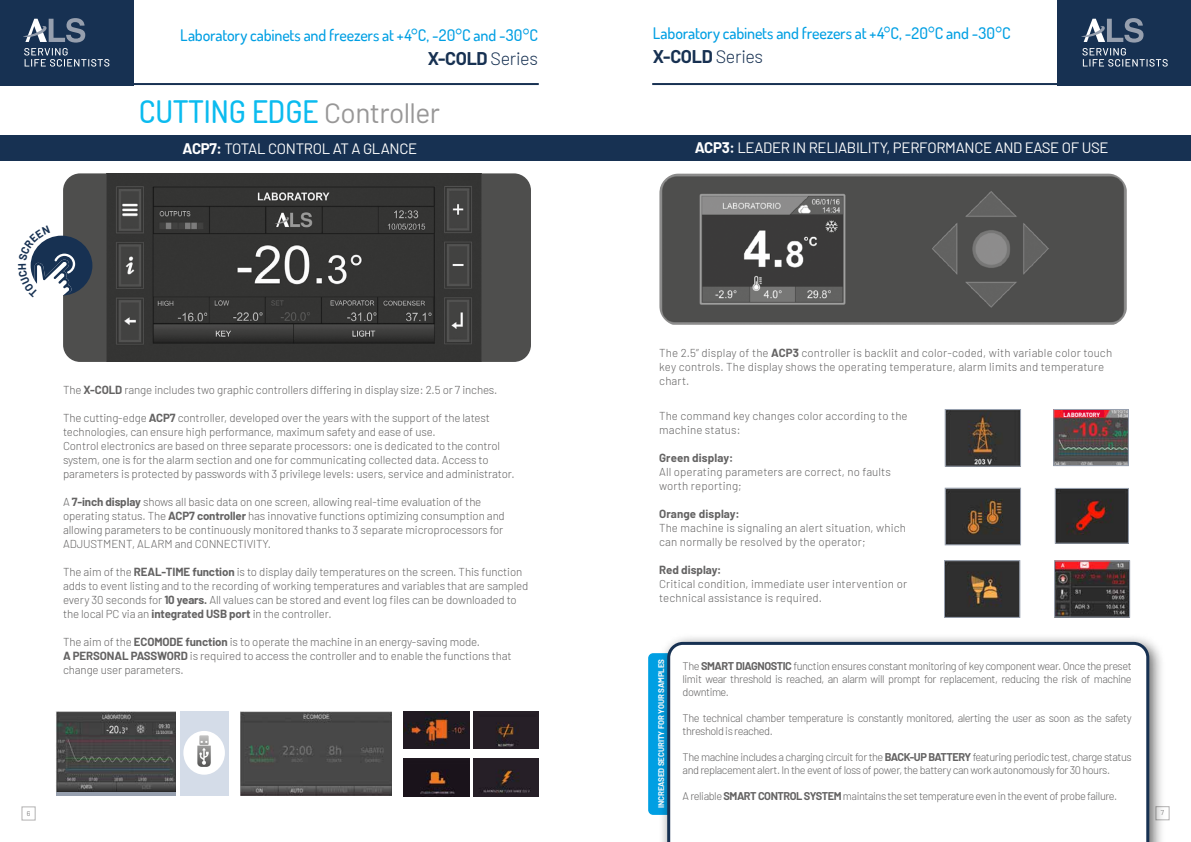
<style>
.page{position:relative;width:1191px;height:842px;background:#fff}
.page>*{position:absolute;margin:0;border:0;box-sizing:border-box;transform-origin:0 0}
.t1{font:500 31px "Dosis";color:#0bbbef}
.t2{font:700 18px "Barlow";letter-spacing:-.02em;color:#173152}
.t3{font:500 16px "Dosis";letter-spacing:-.01em;color:#009fe3}
.t4{font:15px "Barlow";letter-spacing:-.02em;color:#fff}
.t5{font:300 11.5px/14px "Barlow";letter-spacing:-.01em;color:#646363}
.t6{font:300 11.5px/14px "Barlow";letter-spacing:.01em;color:#646363}
.t7{font:700 11.5px "Barlow";letter-spacing:.01em;color:#646363}
.t8{font:300 11px/13px "Barlow";letter-spacing:-.04em;color:#646363}
.t9{font:700 8px "Barlow";letter-spacing:-.01em;color:#fff}
.t10{font:300 7px "Barlow";color:#646363}
.t11{font:700 6px "Barlow";color:#fff}
.s1{font-weight:300}
.s2{font-family:"Barlow";font-weight:400;font-size:28px;color:#989797}
.s3{font-weight:700}
</style>
<div class="page">
<div style="left:21px;top:806px;width:15px;height:14px;border:1px solid #b3b2b2"></div>
<div style="left:1155px;top:806px;width:14px;height:14px;border:1px solid #b3b2b2"></div>
<div style="left:0;top:135px;width:595px;height:26px;background:#173152"></div>
<hr style="left:128px;top:83px;width:411px;height:2px;background:#173152">
<div style="left:0;top:0;width:133px;height:85px;background:#173152"></div>
<div style="left:1057px;top:0;width:134px;height:85px;background:#173152"></div>
<hr style="left:652px;top:83px;width:410px;height:2px;background:#173152">
<img style="left:240px;top:711px;width:151px;height:85px">
<img style="left:473px;top:711px;width:66px;height:37px">
<img style="left:403px;top:711px;width:67px;height:37px">
<img style="left:403px;top:758px;width:67px;height:38px">
<img style="left:473px;top:758px;width:66px;height:38px">
<div style="left:56px;top:711px;width:120px;height:85px;background:#969fae"></div>
<img style="left:56px;top:711px;width:120px;height:81px">
<div style="left:180px;top:711px;width:49px;height:85px;background:#d4dce8"></div>
<div style="left:183px;top:731px;width:42px;height:44px;background:#fff;border-radius:50%"></div>
<img style="left:189px;top:734px;width:33px;height:33px">
<div style="left:596px;top:135px;width:595px;height:26px;background:#173152"></div>
<div style="left:648px;top:653px;width:35px;height:162px;background:#009fe3;border-radius:5px"></div>
<div style="left:659px;top:633px;width:506px;height:209px;background:#000;opacity:.6"></div>
<svg style="left:667px;top:642px;width:482px;height:200px"></svg>
<img style="left:659px;top:173px;width:468px;height:152px">
<img style="left:1055px;top:411px;width:71px;height:53px">
<div style="left:1053px;top:409px;width:75px;height:57px;border:1px solid #969fae"></div>
<div style="left:1063px;top:411px;width:40px;height:6px;background:#e4032e"></div>
<img style="left:1056px;top:562px;width:72px;height:54px">
<div style="left:1054px;top:560px;width:76px;height:58px;border:1px solid #969fae"></div>
<img style="left:946px;top:411px;width:73px;height:54px">
<div style="left:944px;top:409px;width:77px;height:58px;border:1px solid #969fae"></div>
<img style="left:946px;top:490px;width:73px;height:53px">
<div style="left:944px;top:488px;width:77px;height:57px;border:1px solid #969fae"></div>
<img style="left:946px;top:562px;width:72px;height:54px">
<div style="left:944px;top:560px;width:76px;height:58px;border:1px solid #969fae"></div>
<img style="left:1056px;top:490px;width:70px;height:52px">
<div style="left:1054px;top:488px;width:74px;height:56px;border:1px solid #969fae"></div>
<div style="left:63px;top:173px;width:468px;height:189px;background:#4e4e4d;border-radius:17px"></div>
<img style="left:106px;top:173px;width:375px;height:189px">
<svg style="left:1081px;top:18px;width:86px;height:49px"></svg>
<svg style="left:23px;top:18px;width:86px;height:49px"></svg>
<svg style="left:30px;top:226px;width:62px;height:71px"></svg>
<h3 class="t3" style="left:180px;top:24px;width:359px">Laboratory cabinets and freezers at +4°C, -20°C and -30°C</h3>
<h2 class="t2" style="left:428px;top:47px;width:112px">X-COLD <span class="s1">Series</span></h2>
<h1 class="t1" style="left:139px;top:91px;width:302px">CUTTING EDGE <span class="s2">Controller</span></h1>
<h3 class="t3" style="left:653px;top:23px;width:359px">Laboratory cabinets and freezers at +4°C, -20°C and -30°C</h3>
<h2 class="t2" style="left:653px;top:45px;width:112px">X-COLD <span class="s1">Series</span></h2>
<h3 class="t4" style="left:182px;top:139px;width:236px"><span class="s3">ACP7:</span> TOTAL CONTROL AT A GLANCE</h3>
<h3 class="t4" style="left:695px;top:138px;width:415px"><span class="s3">ACP3:</span> LEADER IN RELIABILITY, PERFORMANCE AND EASE OF USE</h3>
<p class="t5" style="left:63px;top:382px;width:436px">The <span class="s3">X-COLD</span> range includes two graphic controllers differing in display size: 2.5 or 7 inches.</p>
<p class="t5" style="left:63px;top:410px;width:453px">The cutting-edge <span class="s3">ACP7</span> controller, developed over the years with the support of the latest technologies, can ensure high performance, maximum safety and ease of use.<br>Control electronics are based on three separate processors: one is dedicated to the control system, one is for the alarm section and one for communicating collected data. Access to parameters is protected by passwords with 3 privilege levels: users, service and administrator.</p>
<p class="t5" style="left:63px;top:494px;width:443px">A <span class="s3">7-inch display</span> shows all basic data on one screen, allowing real-time evaluation of the operating status. The <span class="s3">ACP7 controller</span> has innovative functions optimizing consumption and allowing parameters to be continuously monitored thanks to 3 separate microprocessors for ADJUSTMENT, ALARM and CONNECTIVITY.</p>
<p class="t5" style="left:63px;top:564px;width:467px">The aim of the <span class="s3">REAL-TIME function</span> is to display daily temperatures on the screen. This function adds to event listing and to the recording of working temperatures and variables that are sampled every 30 seconds for <span class="s3">10 years.</span> All values can be stored and event log files can be downloaded to the local PC via an <span class="s3">integrated USB port</span> in the controller.</p>
<p class="t5" style="left:63px;top:634px;width:450px">The aim of the <span class="s3">ECOMODE function</span> is to operate the machine in an energy-saving mode.<br><span class="s3">A PERSONAL PASSWORD</span> is required to access the controller and to enable the functions that change user parameters.</p>
<p class="t6" style="left:659px;top:345px;width:454px">The 2.5” display of the <span class="s3">ACP3</span> controller is backlit and color-coded, with variable color touch key controls. The display shows the operating temperature, alarm limits and temperature chart.</p>
<p class="t11" style="left:1063px;top:411px;width:38px">LABORATORY</p>
<p class="t6" style="left:659px;top:409px;width:250px">The command key changes color according to the machine status:</p>
<p class="t7" style="left:659px;top:451px;width:76px">Green display:</p>
<p class="t6" style="left:659px;top:465px;width:233px">All operating parameters are correct, no faults worth reporting;</p>
<p class="t7" style="left:659px;top:507px;width:82px">Orange display:</p>
<p class="t6" style="left:659px;top:521px;width:248px">The machine is signaling an alert situation, which can normally be resolved by the operator;</p>
<p class="t7" style="left:659px;top:563px;width:64px">Red display:</p>
<p class="t6" style="left:659px;top:577px;width:249px">Critical condition, immediate user intervention or technical assistance is required.</p>
<p class="t9" style="left:656px;top:808px;width:151px;rotate:-90deg">INCREASED SECURITY FOR YOUR SAMPLES</p>
<p class="t8" style="left:682px;top:659px;width:451px;text-align:justify">The <span class="s3">SMART DIAGNOSTIC</span> function ensures constant monitoring of key component wear. Once the preset limit wear threshold is reached, an alarm will prompt for replacement, reducing the risk of machine downtime.</p>
<p class="t8" style="left:682px;top:711px;width:450px">The technical chamber temperature is constantly monitored, alerting the user as soon as the safety threshold is reached.</p>
<p class="t8" style="left:682px;top:750px;width:451px">The machine includes a charging circuit for the <span class="s3">BACK-UP BATTERY</span> featuring periodic test, charge status and replacement alert. In the event of loss of power, the battery can work autonomously for 30 hours.</p>
<p class="t8" style="left:682px;top:789px;width:436px">A reliable <span class="s3">SMART CONTROL SYSTEM</span> maintains the set temperature even in the event of probe failure.</p>
<p class="t10" style="left:27px;top:809px;width:5px">6</p>
<p class="t10" style="left:1160px;top:808px;width:5px">7</p>
</div>
